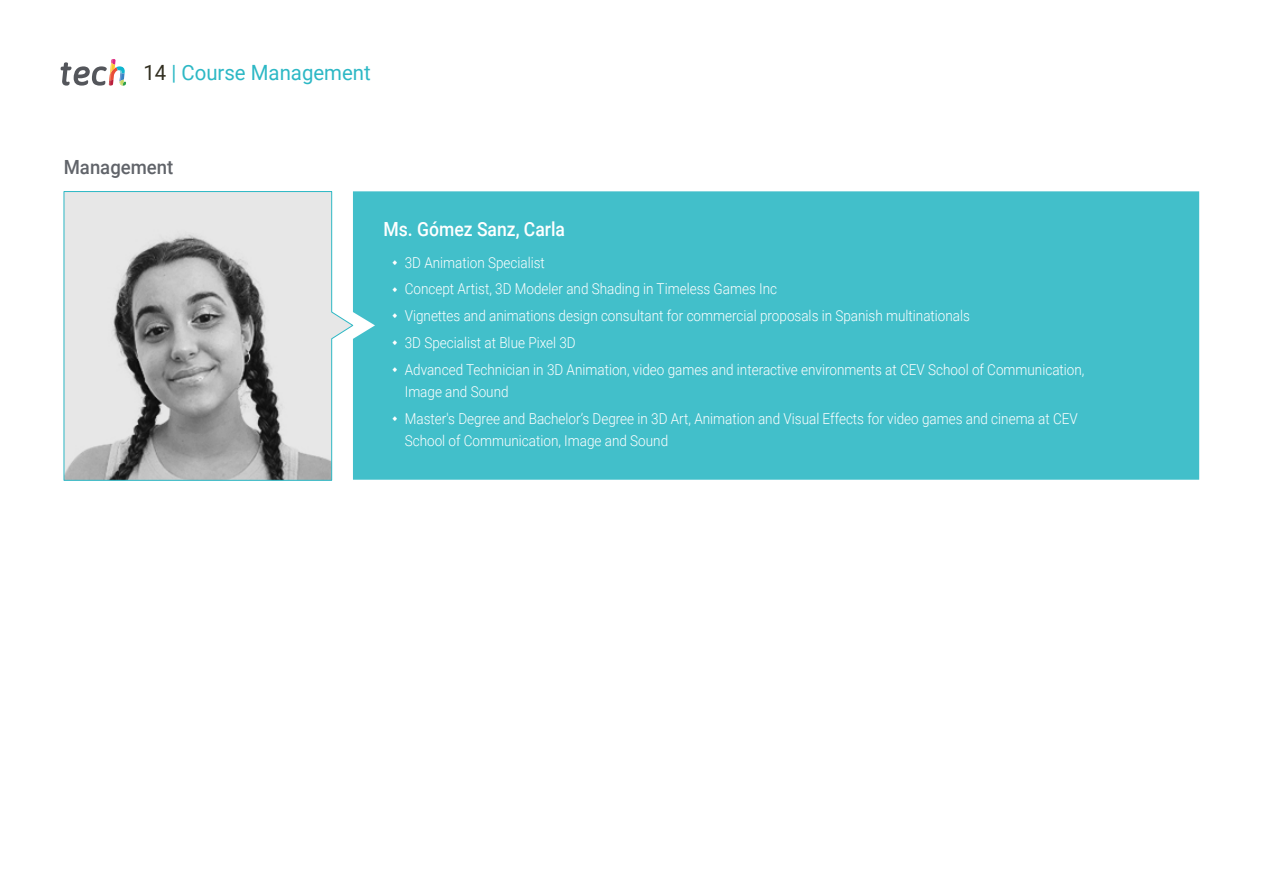
<style>
.page{position:relative;width:1263px;height:893px;background:#fff}
.page>*{position:absolute;margin:0;border:0;box-sizing:border-box;transform-origin:0 0}
.t1{font:21px "Roboto";color:#2db8c5}
.t2{font:500 19.5px "Roboto";color:#fff;scale:.9 1}
.t3{font:500 19.5px "Roboto";color:#61646a;scale:.95 1}
.t4{font:300 15px/26.7px "Roboto";color:#fff;scale:.9 1}
.s1{color:#312e20}
</style>
<div class="page">
<svg style="left:61px;top:59px;width:65px;height:27px"></svg>
<div style="left:353px;top:191px;width:846px;height:289px;background:#42bfca"></div>
<svg style="left:64px;top:191px;width:289px;height:290px;background:#bebfc0"></svg>
<svg style="left:393px;top:260px;width:4px;height:5px"></svg>
<svg style="left:393px;top:287px;width:4px;height:5px"></svg>
<svg style="left:393px;top:314px;width:4px;height:5px"></svg>
<svg style="left:393px;top:340px;width:4px;height:5px"></svg>
<svg style="left:393px;top:367px;width:4px;height:5px"></svg>
<svg style="left:393px;top:416px;width:4px;height:5px"></svg>
<h1 class="t1" style="left:144px;top:57px;width:229px"><span class="s1">14</span> | Course Management</h1>
<h2 class="t3" style="left:64px;top:154px;width:117px">Management</h2>
<h2 class="t2" style="left:383px;top:215px;width:203px">Ms. Gómez Sanz, Carla</h2>
<p class="t4" style="left:405px;top:248px;width:757px">3D Animation Specialist<br>Concept Artist, 3D Modeler and Shading in Timeless Games Inc<br>Vignettes and animations design consultant for commercial proposals in Spanish multinationals<br>3D Specialist at Blue Pixel 3D<br>Advanced Technician in 3D Animation, video games and interactive environments at CEV School of Communication,</p>
<p class="t4" style="left:405px;top:378px;width:749px">Image and Sound<br>Master's Degree and Bachelor’s Degree in 3D Art, Animation and Visual Effects for video games and cinema at CEV</p>
<p class="t4" style="left:405px;top:427px;width:294px">School of Communication, Image and Sound</p>
</div>
